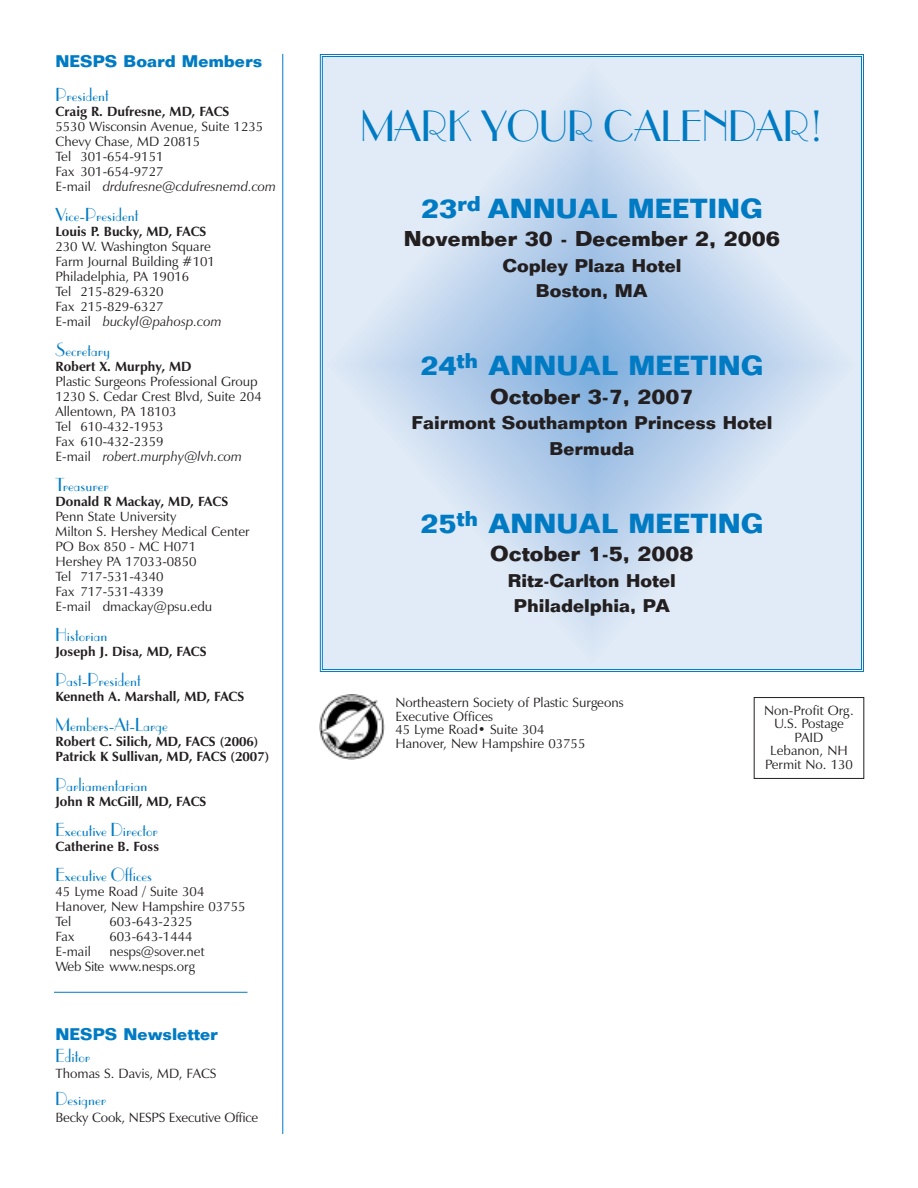
<style>
.page{position:relative;width:918px;height:1188px;background:#fff}
.page>*{position:absolute;margin:0;border:0;box-sizing:border-box;transform-origin:0 0}
.t1{font:42px "Parisian";color:#007bc3}
.t2{font:700 27px "Folio";color:#007bc3}
.t3{font:700 21px "Folio";color:#231f20}
.t4{font:18px "Parisian";color:#007bc3}
.t5{font:700 18px/25.5px "Folio";color:#231f20;text-align:center}
.t6{font:700 16.5px "Folio";color:#007bc3}
.t7{font:13.5px/15px "Zapf Humanist 601 BT";color:#231f20}
.t8{font:700 13.5px/15px "Zapf Humanist 601 BT";color:#231f20}
.s1{font-style:italic}
</style>
<div class="page">
<div style="left:754px;top:697px;width:110px;height:82px;border:1px solid #231f20"></div>
<img style="left:320px;top:695px;width:64px;height:64px">
<hr style="left:282px;top:54px;width:1px;height:1080px;background:#007bc3">
<hr style="left:54px;top:992px;width:194px;height:1px;background:#007bc3">
<svg style="left:324px;top:58px;width:536px;height:610px;background:#cfdff2"></svg>
<p class="t6" style="left:56px;top:55px;width:208px">NESPS Board Members</p>
<h3 class="t4" style="left:56px;top:88px;width:55px">President</h3>
<p class="t8" style="left:56px;top:106px;width:175px">Craig R. Dufresne, MD, FACS</p>
<p class="t7" style="left:56px;top:121px;width:222px">5530 Wisconsin Avenue, Suite 1235<br>Chevy Chase, MD 20815<br>Tel 301-654-9151<br>Fax 301-654-9727<br>E-mail <span class="s1">drdufresne@cdufresnemd.com</span></p>
<h3 class="t4" style="left:56px;top:208px;width:84px">Vice-President</h3>
<p class="t8" style="left:56px;top:226px;width:152px">Louis P. Bucky, MD, FACS</p>
<p class="t7" style="left:56px;top:241px;width:168px">230 W. Washington Square<br>Farm Journal Building #101<br>Philadelphia, PA 19016<br>Tel 215-829-6320<br>Fax 215-829-6327<br>E-mail <span class="s1">buckyl@pahosp.com</span></p>
<h3 class="t4" style="left:56px;top:343px;width:56px">Secretary</h3>
<p class="t8" style="left:56px;top:361px;width:138px">Robert X. Murphy, MD</p>
<p class="t7" style="left:55px;top:376px;width:208px">Plastic Surgeons Professional Group<br>1230 S. Cedar Crest Blvd, Suite 204<br>Allentown, PA 18103<br>Tel 610-432-1953<br>Fax 610-432-2359<br>E-mail <span class="s1">robert.murphy@lvh.com</span></p>
<h3 class="t4" style="left:56px;top:478px;width:55px">Treasurer</h3>
<p class="t8" style="left:56px;top:496px;width:174px">Donald R Mackay, MD, FACS</p>
<p class="t7" style="left:56px;top:511px;width:196px">Penn State University<br>Milton S. Hershey Medical Center<br>PO Box 850 - MC H071<br>Hershey PA 17033-0850<br>Tel 717-531-4340<br>Fax 717-531-4339<br>E-mail dmackay@psu.edu</p>
<h3 class="t4" style="left:56px;top:628px;width:53px">Historian</h3>
<p class="t8" style="left:56px;top:646px;width:153px">Joseph J. Disa, MD, FACS</p>
<h3 class="t4" style="left:56px;top:673px;width:87px">Past-President</h3>
<p class="t8" style="left:56px;top:691px;width:190px">Kenneth A. Marshall, MD, FACS</p>
<h3 class="t4" style="left:56px;top:718px;width:114px">Members-At-Large</h3>
<p class="t8" style="left:56px;top:736px;width:215px">Robert C. Silich, MD, FACS (2006)<br>Patrick K Sullivan, MD, FACS (2007)</p>
<h3 class="t4" style="left:56px;top:778px;width:93px">Parliamentarian</h3>
<p class="t8" style="left:56px;top:796px;width:152px">John R McGill, MD, FACS</p>
<h3 class="t4" style="left:56px;top:823px;width:104px">Executive Director</h3>
<p class="t8" style="left:56px;top:841px;width:105px">Catherine B. Foss</p>
<h3 class="t4" style="left:56px;top:868px;width:98px">Executive Offices</h3>
<p class="t7" style="left:55px;top:886px;width:192px">45 Lyme Road / Suite 304<br>Hanover, New Hampshire 03755<br>Tel</p>
<p class="t7" style="left:109px;top:916px;width:85px">603-643-2325</p>
<p class="t7" style="left:56px;top:931px;width:20px">Fax</p>
<p class="t7" style="left:110px;top:931px;width:85px">603-643-1444</p>
<p class="t7" style="left:56px;top:946px;width:37px">E-mail</p>
<p class="t7" style="left:56px;top:946px;width:151px;text-indent:54px">nesps@sover.net<br>Web Site www.nesps.org</p>
<p class="t6" style="left:56px;top:1028px;width:164px">NESPS Newsletter</p>
<h3 class="t4" style="left:56px;top:1048px;width:36px">Editor</h3>
<p class="t7" style="left:56px;top:1067px;width:162px">Thomas S. Davis, MD, FACS</p>
<h3 class="t4" style="left:56px;top:1092px;width:52px">Designer</h3>
<p class="t7" style="left:56px;top:1111px;width:204px">Becky Cook, NESPS Executive Office</p>
<h1 class="t1" style="left:360px;top:111px;width:465px">MARK YOUR CALENDAR!</h1>
<h2 class="t2" style="left:421px;top:199px;width:343px">23<sup>rd</sup> ANNUAL MEETING</h2>
<h3 class="t3" style="left:404px;top:231px;width:377px">November 30 - December 2, 2006</h3>
<h3 class="t5" style="left:503px;top:254px;width:180px">Copley Plaza Hotel<br>Boston, MA</h3>
<h2 class="t2" style="left:420px;top:356px;width:345px">24<sup>th</sup> ANNUAL MEETING</h2>
<h3 class="t3" style="left:490px;top:389px;width:205px">October 3-7, 2007</h3>
<h3 class="t5" style="left:411px;top:412px;width:363px">Fairmont Southampton Princess Hotel<br>Bermuda</h3>
<h2 class="t2" style="left:420px;top:514px;width:345px">25<sup>th</sup> ANNUAL MEETING</h2>
<h3 class="t3" style="left:490px;top:546px;width:205px">October 1-5, 2008</h3>
<h3 class="t5" style="left:508px;top:569px;width:169px">Ritz-Carlton Hotel<br>Philadelphia, PA</h3>
<p class="t7" style="left:395px;top:698px;width:230px;line-height:13.5px">Northeastern Society of Plastic Surgeons<br>Executive Offices<br>45 Lyme Road• Suite 304<br>Hanover, New Hampshire 03755</p>
<p class="t7" style="left:764px;top:705px;width:91px;line-height:13.5px;text-align:center">Non-Profit Org.<br>U.S. Postage<br>PAID<br>Lebanon, NH<br>Permit No. 130</p>
</div>
